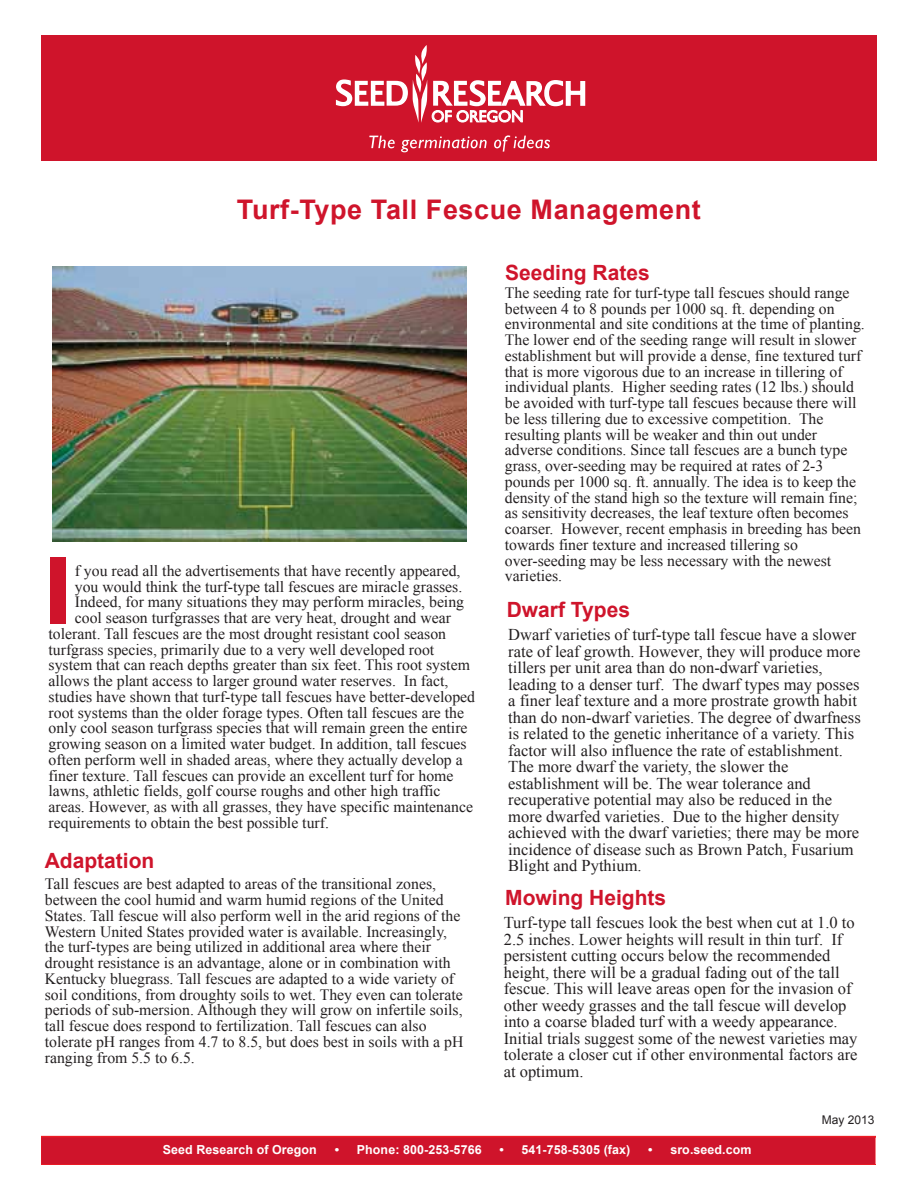
<style>
.page{position:relative;width:918px;height:1188px;background:#fff}
.page>*{position:absolute;margin:0;border:0;box-sizing:border-box;transform-origin:0 0}
.t1{font:700 27px "Arial";letter-spacing:.02em;color:#cf142b}
.t2{font:700 21px "Arial";color:#cf142b}
.t3{font:16.5px/16.5px "Times New Roman";color:#231f20}
.t4{font:15.75px/15.8px "Times New Roman";color:#231f20}
.t5{font:700 12.45px "Arial";letter-spacing:.005em;color:#fff}
.t6{font:12px "Arial";color:#231f20}
</style>
<div class="page">
<svg style="left:41px;top:1136px;width:834px;height:29px;background:#d1142a"></svg>
<div style="left:41px;top:35px;width:836px;height:126px;background:#cf142b"></div>
<svg style="left:369px;top:136px;width:26px;height:12px"></svg>
<svg style="left:401px;top:136px;width:86px;height:16px"></svg>
<svg style="left:494px;top:135px;width:56px;height:17px"></svg>
<svg style="left:335px;top:45px;width:251px;height:78px"></svg>
<div style="left:50px;top:558px;width:16px;height:66px;background:#cf142b"></div>
<img style="left:52px;top:267px;width:415px;height:275px">
<h1 class="t1" style="left:237px;top:191px;width:466px">Turf-Type Tall Fescue Management</h1>
<p class="t4" style="left:75px;top:563px;width:387px">f you read all the advertisements that have recently appeared,</p>
<p class="t4" style="left:75px;top:578px;width:389px">you would think the turf-type tall fescues are miracle grasses.</p>
<p class="t4" style="left:75px;top:594px;width:391px">Indeed, for many situations they may perform miracles, being</p>
<p class="t4" style="left:75px;top:610px;width:378px">cool season turfgrasses that are very heat, drought and wear</p>
<p class="t4" style="left:49px;top:626px;width:399px">tolerant. Tall fescues are the most drought resistant cool season</p>
<p class="t4" style="left:49px;top:641px;width:387px">turfgrass species, primarily due to a very well developed root</p>
<p class="t4" style="left:49px;top:657px;width:423px">system that can reach depths greater than six feet. This root system</p>
<p class="t4" style="left:49px;top:673px;width:401px">allows the plant access to larger ground water reserves. In fact,</p>
<p class="t4" style="left:49px;top:689px;width:428px">studies have shown that turf-type tall fescues have better-developed</p>
<p class="t4" style="left:49px;top:704px;width:417px">root systems than the older forage types. Often tall fescues are the</p>
<p class="t4" style="left:49px;top:720px;width:421px">only cool season turfgrass species that will remain green the entire</p>
<p class="t4" style="left:49px;top:736px;width:420px">growing season on a limited water budget. In addition, tall fescues</p>
<p class="t4" style="left:49px;top:752px;width:416px">often perform well in shaded areas, where they actually develop a</p>
<p class="t4" style="left:49px;top:767px;width:406px">finer texture. Tall fescues can provide an excellent turf for home</p>
<p class="t4" style="left:49px;top:783px;width:394px">lawns, athletic fields, golf course roughs and other high traffic</p>
<p class="t4" style="left:49px;top:799px;width:426px">areas. However, as with all grasses, they have specific maintenance</p>
<p class="t4" style="left:49px;top:815px;width:282px">requirements to obtain the best possible turf.</p>
<h2 class="t2" style="left:45px;top:847px;width:111px">Adaptation</h2>
<p class="t4" style="left:45px;top:876px;width:420px">Tall fescues are best adapted to areas of the transitional zones, between the cool humid and warm humid regions of the United States. Tall fescue will also perform well in the arid regions of the Western United States provided water is available. Increasingly, the turf-types are being utilized in additional area where their drought resistance is an advantage, alone or in combination with Kentucky bluegrass. Tall fescues are adapted to a wide variety of soil conditions, from droughty soils to wet. They even can tolerate periods of sub-mersion. Although they will grow on infertile soils, tall fescue does respond to fertilization. Tall fescues can also tolerate pH ranges from 4.7 to 8.5, but does best in soils with a pH ranging from 5.5 to 6.5.</p>
<h2 class="t2" style="left:505px;top:259px;width:146px">Seeding Rates</h2>
<p class="t4" style="left:505px;top:284px;width:362px">The seeding rate for turf-type tall fescues should range between 4 to 8 pounds per 1000 sq. ft. depending on environmental and site conditions at the time of planting.<br>The lower end of the seeding range will result in slower establishment but will provide a dense, fine textured turf that is more vigorous due to an increase in tillering of individual plants. Higher seeding rates (12 lbs.) should be avoided with turf-type tall fescues because there will be less tillering due to excessive competition. The resulting plants will be weaker and thin out under adverse conditions. Since tall fescues are a bunch type grass, over-seeding may be required at rates of 2-3 pounds per 1000 sq. ft. annually. The idea is to keep the density of the stand high so the texture will remain fine; as sensitivity decreases, the leaf texture often becomes coarser. However, recent emphasis in breeding has been towards finer texture and increased tillering so over-seeding may be less necessary with the newest varieties.</p>
<h2 class="t2" style="left:507px;top:596px;width:125px">Dwarf Types</h2>
<p class="t3" style="left:508px;top:626px;width:354px">Dwarf varieties of turf-type tall fescue have a slower rate of leaf growth. However, they will produce more tillers per unit area than do non-dwarf varieties, leading to a denser turf. The dwarf types may posses a finer leaf texture and a more prostrate growth habit than do non-dwarf varieties. The degree of dwarfness is related to the genetic inheritance of a variety. This factor will also influence the rate of establishment.<br>The more dwarf the variety, the slower the establishment will be. The wear tolerance and recuperative potential may also be reduced in the more dwarfed varieties. Due to the higher density achieved with the dwarf varieties; there may be more incidence of disease such as Brown Patch, Fusarium Blight and Pythium.</p>
<h2 class="t2" style="left:505px;top:884px;width:163px">Mowing Heights</h2>
<p class="t3" style="left:504px;top:914px;width:355px">Turf-type tall fescues look the best when cut at 1.0 to 2.5 inches. Lower heights will result in thin turf. If persistent cutting occurs below the recommended height, there will be a gradual fading out of the tall fescue. This will leave areas open for the invasion of other weedy grasses and the tall fescue will develop into a coarse bladed turf with a weedy appearance.<br>Initial trials suggest some of the newest varieties may tolerate a closer cut if other environmental factors are at optimum.</p>
<p class="t6" style="left:822px;top:1112px;width:54px">May 2013</p>
<p class="t5" style="left:163px;top:1141px;width:156px">Seed Research of Oregon</p>
<p class="t5" style="left:335px;top:1141px;width:148px">• Phone: 800-253-5766</p>
<p class="t5" style="left:499px;top:1141px;width:132px">• 541-758-5305 (fax)</p>
<p class="t5" style="left:648px;top:1141px;width:105px">• sro.seed.com</p>
</div>
